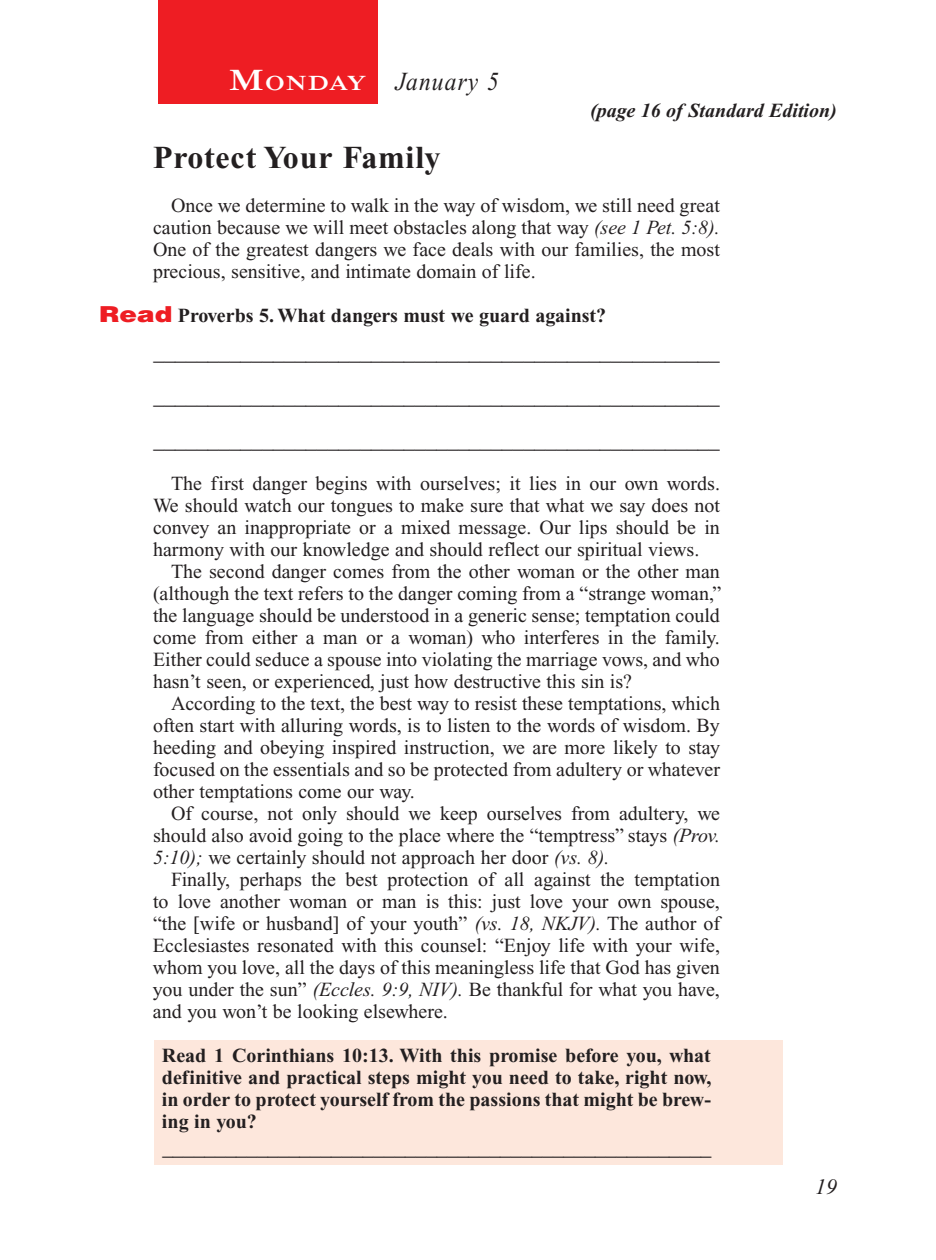
<style>
.page{position:relative;width:936px;height:1260px;background:#fff}
.page>*{position:absolute;margin:0;border:0;box-sizing:border-box;transform-origin:0 0}
.Head{font:700 32px "Times New Roman PS Std";letter-spacing:.025em;color:#231f20}
.Lesson_Dates{font:italic 26px "Times New Roman PS Std";letter-spacing:.05em;color:#231f20;scale:.9 1}
.Blank_Lines{font:22px "Times New Roman PS Std";color:#231f20}
.Blank_Lines_SB{font:22px "Times New Roman PS Std";color:#231f20}
.Blank_Lines_In_Scree{font:22px "Times New Roman PS Std";color:#231f20;scale:.96 1}
.t1{font:italic 22px "Times New Roman PS Std";color:#231f20}
.Daily_Header{font:600 21px "Times NRMT Std";letter-spacing:.045em;color:#fff;scale:1.1 1}
.Body{font:20px/22px "Times New Roman PS Std";color:#231f20;text-align:justify}
.x-screened_box-text{font:700 20px/22px "Times New Roman PS Std";color:#231f20;text-align:justify}
.Question{font:700 20px "Times New Roman PS Std";color:#231f20}
.Page_from_SE{font:italic 700 20px "Times New Roman PS Std";color:#231f20}
.s1{font-size:30px}
.s2{font-style:italic}
.s3{font-family:"Helvetica LT Std";font-weight:900;font-size:22px;color:#ee1d23}
</style>
<div class="page">
<div style="left:158px;top:0;width:220px;height:103px;background:#ee1d23"></div>
<div style="left:155px;top:1040px;width:628px;height:125px;background:#fde7dc"></div>
<p class="Daily_Header" style="left:229px;top:71px;width:126px"><span class="s1">M</span>ONDAY</p>
<p class="Lesson_Dates" style="left:396px;top:68px;width:116px">January 5</p>
<p class="Page_from_SE" style="left:590px;top:100px;width:248px">(page 16 of Standard Edition)</p>
<p class="Head" style="left:153px;top:139px;width:289px">Protect Your Family</p>
<p class="Body" style="left:153px;top:194px;width:568px;text-indent:18px">Once we determine to walk in the way of wisdom, we still need great caution because we will meet obstacles along that way <span class="s2">(see 1 Pet. 5:8).<br></span>One of the greatest dangers we face deals with our families, the most precious, sensitive, and intimate domain of life.</p>
<p class="Question" style="left:99px;top:304px;width:509px"><span class="s3">Read</span> Proverbs 5. What dangers must we guard against?</p>
<p class="Blank_Lines_SB" style="left:153px;top:341px;width:568px">____________________________________________________</p>
<p class="Blank_Lines" style="left:153px;top:385px;width:568px">____________________________________________________</p>
<p class="Blank_Lines" style="left:153px;top:429px;width:568px">____________________________________________________</p>
<p class="Body" style="left:153px;top:472px;width:568px;text-indent:18px">The first danger begins with ourselves; it lies in our own words.<br>We should watch our tongues to make sure that what we say does not convey an inappropriate or a mixed message. Our lips should be in harmony with our knowledge and should reflect our spiritual views.</p>
<p class="Body" style="left:153px;top:560px;width:570px;text-indent:18px">The second danger comes from the other woman or the other man (although the text refers to the danger coming from a “strange woman,” the language should be understood in a generic sense; temptation could come from either a man or a woman) who interferes in the family.<br>Either could seduce a spouse into violating the marriage vows, and who hasn’t seen, or experienced, just how destructive this sin is?</p>
<p class="Body" style="left:153px;top:692px;width:569px;text-indent:18px">According to the text, the best way to resist these temptations, which often start with alluring words, is to listen to the words of wisdom. By heeding and obeying inspired instruction, we are more likely to stay focused on the essentials and so be protected from adultery or whatever other temptations come our way.</p>
<p class="Body" style="left:153px;top:802px;width:569px;text-indent:18px">Of course, not only should we keep ourselves from adultery, we should also avoid going to the place where the “temptress” stays <span class="s2">(Prov.<br>5:10);</span> we certainly should not approach her door <span class="s2">(vs. 8).</span></p>
<p class="Body" style="left:153px;top:868px;width:569px;text-indent:18px">Finally, perhaps the best protection of all against the temptation to love another woman or man is this: just love your own spouse, “the [wife or husband] of your youth” <span class="s2">(vs. 18, NKJV).</span> The author of Ecclesiastes resonated with this counsel: “Enjoy life with your wife, whom you love, all the days of this meaningless life that God has given you under the sun” <span class="s2">(Eccles. 9:9, NIV).</span> Be thankful for what you have, and you won’t be looking elsewhere.</p>
<p class="x-screened_box-text" style="left:162px;top:1044px;width:551px">Read 1 Corinthians 10:13. With this promise before you, what definitive and practical steps might you need to take, right now, in order to protect yourself from the passions that might be brew&shy;ing in you?</p>
<p class="Blank_Lines_In_Scree" style="left:162px;top:1136px;width:574px">____________________________________________________</p>
<p class="t1" style="left:815px;top:1175px;width:23px">19</p>
</div>
